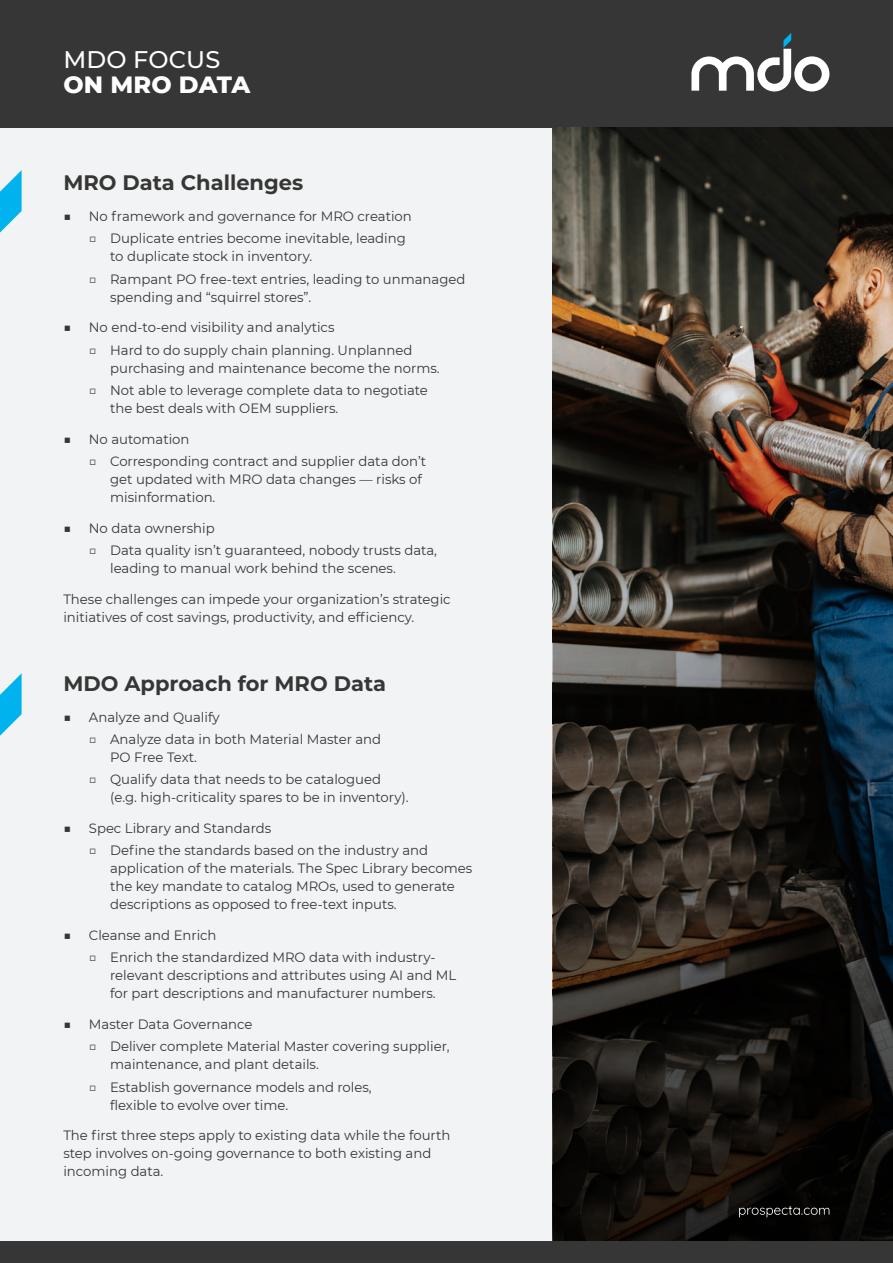
<style>
.page{position:relative;width:893px;height:1263px;background:#fff}
.page>*{position:absolute;margin:0;border:0;box-sizing:border-box;transform-origin:0 0}
.t1{font:800 24px "Montserrat";color:#fff}
.t2{font:500 24px "Montserrat";letter-spacing:.005em;color:#fff}
.t3{font:700 21px "Montserrat";color:#363636}
.bodycopy{font:13.5px/18px "Montserrat";color:#363636}
</style>
<div class="page">
<div style="left:0;top:128px;width:893px;height:1135px;background:#f2f3f4"></div>
<div style="left:0;top:0;width:893px;height:128px;background:#363636"></div>
<svg style="left:691px;top:33px;width:138px;height:58px"></svg>
<img style="left:553px;top:128px;width:340px;height:1113px">
<div style="left:0;top:1241px;width:893px;height:22px;background:#363636"></div>
<svg style="left:739px;top:1206px;width:90px;height:11px"></svg>
<svg style="left:0;top:170px;width:22px;height:63px"></svg>
<svg style="left:0;top:673px;width:22px;height:63px"></svg>
<h1 class="t2" style="left:63px;top:42px;width:158px">MDO FOCUS</h1>
<h1 class="t1" style="left:63px;top:67px;width:188px">ON MRO DATA</h1>
<h2 class="t3" style="left:63px;top:168px;width:241px">MRO Data Challenges</h2>
<p class="bodycopy" style="left:63px;top:207px;width:350px">■ No framework and governance for MRO creation</p>
<p class="bodycopy" style="left:110px;top:229px;width:297px;text-indent:-21px">□ Duplicate entries become inevitable, leading to duplicate stock in inventory.</p>
<p class="bodycopy" style="left:110px;top:269px;width:357px;text-indent:-21px">□ Rampant PO free-text entries, leading to unmanaged spending and “squirrel stores”.</p>
<p class="bodycopy" style="left:63px;top:318px;width:273px">■ No end-to-end visibility and analytics</p>
<p class="bodycopy" style="left:110px;top:340px;width:331px;text-indent:-21px">□ Hard to do supply chain planning. Unplanned purchasing and maintenance become the norms.</p>
<p class="bodycopy" style="left:110px;top:381px;width:319px;text-indent:-21px">□ Not able to leverage complete data to negotiate the best deals with OEM suppliers.</p>
<p class="bodycopy" style="left:63px;top:429px;width:128px">■ No automation</p>
<p class="bodycopy" style="left:110px;top:452px;width:318px;text-indent:-21px">□ Corresponding contract and supplier data don’t get updated with MRO data changes — risks of misinformation.</p>
<p class="bodycopy" style="left:63px;top:518px;width:153px">■ No data ownership</p>
<p class="bodycopy" style="left:110px;top:541px;width:328px;text-indent:-21px">□ Data quality isn’t guaranteed, nobody trusts data, leading to manual work behind the scenes.</p>
<p class="bodycopy" style="left:63px;top:589px;width:389px">These challenges can impede your organization’s strategic initiatives of cost savings, productivity, and efficiency.</p>
<h2 class="t3" style="left:63px;top:668px;width:324px">MDO Approach for MRO Data</h2>
<p class="bodycopy" style="left:63px;top:707px;width:158px">■ Analyze and Qualify</p>
<p class="bodycopy" style="left:110px;top:730px;width:273px;text-indent:-21px">□ Analyze data in both Material Master and<br>PO Free Text.</p>
<p class="bodycopy" style="left:110px;top:770px;width:300px;text-indent:-21px">□ Qualify data that needs to be catalogued (e.g. high-criticality spares to be in inventory).</p>
<p class="bodycopy" style="left:63px;top:819px;width:209px">■ Spec Library and Standards</p>
<p class="bodycopy" style="left:110px;top:841px;width:364px;text-indent:-21px">□ Define the standards based on the industry and application of the materials. The Spec Library becomes the key mandate to catalog MROs, used to generate descriptions as opposed to free-text inputs.</p>
<p class="bodycopy" style="left:63px;top:926px;width:155px">■ Cleanse and Enrich</p>
<p class="bodycopy" style="left:110px;top:948px;width:348px;text-indent:-21px">□ Enrich the standardized MRO data with industry&shy;relevant descriptions and attributes using AI and ML for part descriptions and manufacturer numbers.</p>
<p class="bodycopy" style="left:63px;top:1015px;width:191px">■ Master Data Governance</p>
<p class="bodycopy" style="left:110px;top:1037px;width:341px;text-indent:-21px">□ Deliver complete Material Master covering supplier, maintenance, and plant details.</p>
<p class="bodycopy" style="left:110px;top:1077px;width:263px;text-indent:-21px">□ Establish governance models and roles, flexible to evolve over time.</p>
<p class="bodycopy" style="left:63px;top:1126px;width:389px">The first three steps apply to existing data while the fourth step involves on-going governance to both existing and incoming data.</p>
</div>
